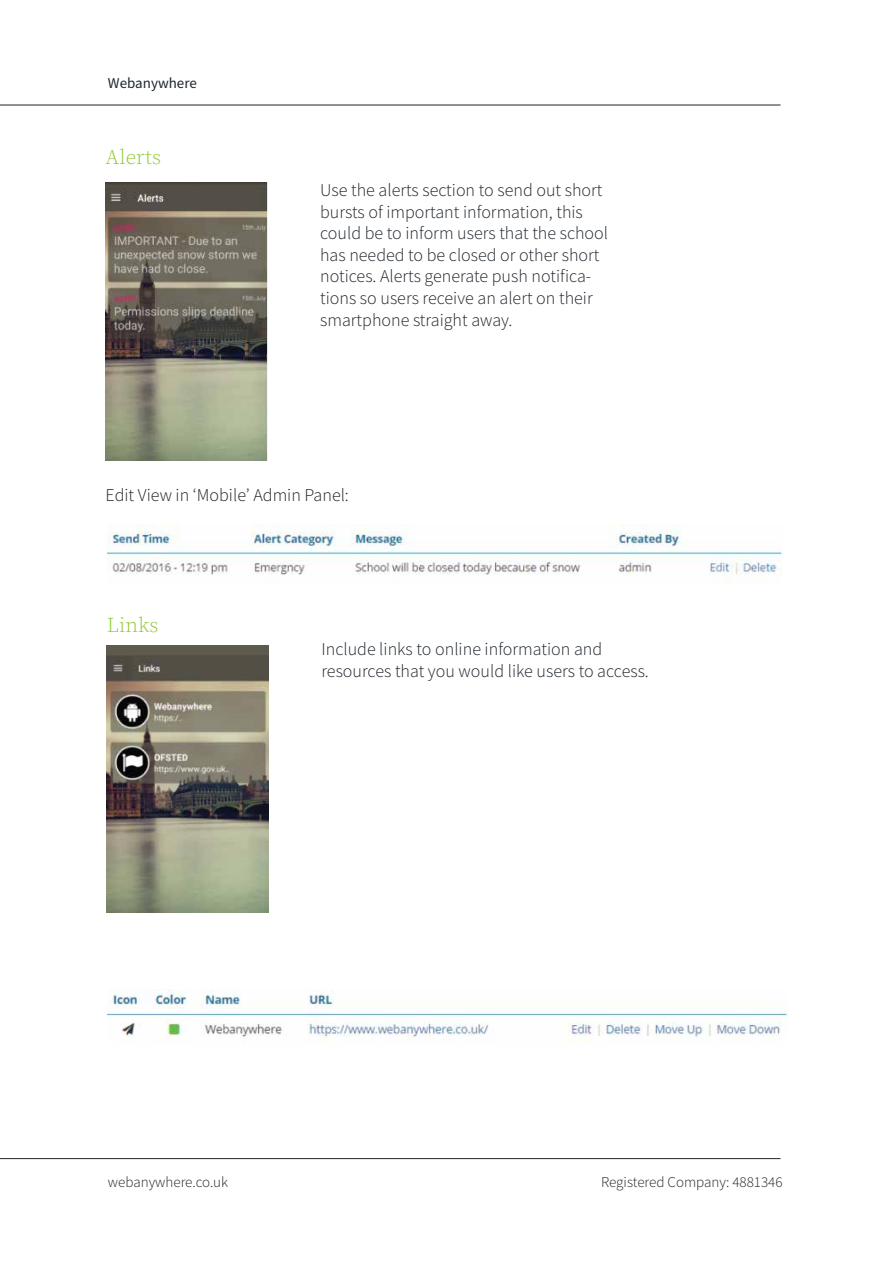
<style>
.page{position:relative;width:893px;height:1263px;background:#fff}
.page>*{position:absolute;margin:0;border:0;box-sizing:border-box;transform-origin:0 0}
.t1{font:300 21px "Source Serif Pro";color:#96c93d}
.t2{font:300 18px/21.6px "Source Sans Pro";color:#1e252c}
.t3{font:300 18px "Source Sans Pro";color:#231f20}
.t4{font:300 15px "Source Sans Pro";color:#1e252c}
.t5{font:15px "Source Sans Pro";color:#1e252c}
</style>
<div class="page">
<hr style="left:0;top:105px;width:780px;height:1px;background:#1e252c">
<hr style="left:0;top:1158px;width:780px;height:1px;background:#1e252c">
<img style="left:106px;top:182px;width:161px;height:278px">
<img style="left:108px;top:524px;width:674px;height:51px">
<img style="left:107px;top:645px;width:162px;height:268px">
<img style="left:107px;top:989px;width:680px;height:54px">
<p class="t5" style="left:108px;top:73px;width:90px">Webanywhere</p>
<p class="t1" style="left:106px;top:145px;width:57px">Alerts</p>
<p class="t2" style="left:320px;top:179px;width:289px">Use the alerts section to send out short bursts of important information, this could be to inform users that the school has needed to be closed or other short notices. Alerts generate push notifica&shy;tions so users receive an alert on their smartphone straight away.</p>
<p class="t3" style="left:106px;top:484px;width:245px">Edit View in ‘Mobile’ Admin Panel:</p>
<p class="t1" style="left:107px;top:612px;width:53px">Links</p>
<p class="t2" style="left:321px;top:638px;width:329px">Include links to online information and resources that you would like users to access.</p>
<p class="t4" style="left:108px;top:1173px;width:122px">webanywhere.co.uk</p>
<p class="t4" style="left:601px;top:1173px;width:183px">Registered Company: 4881346</p>
</div>
